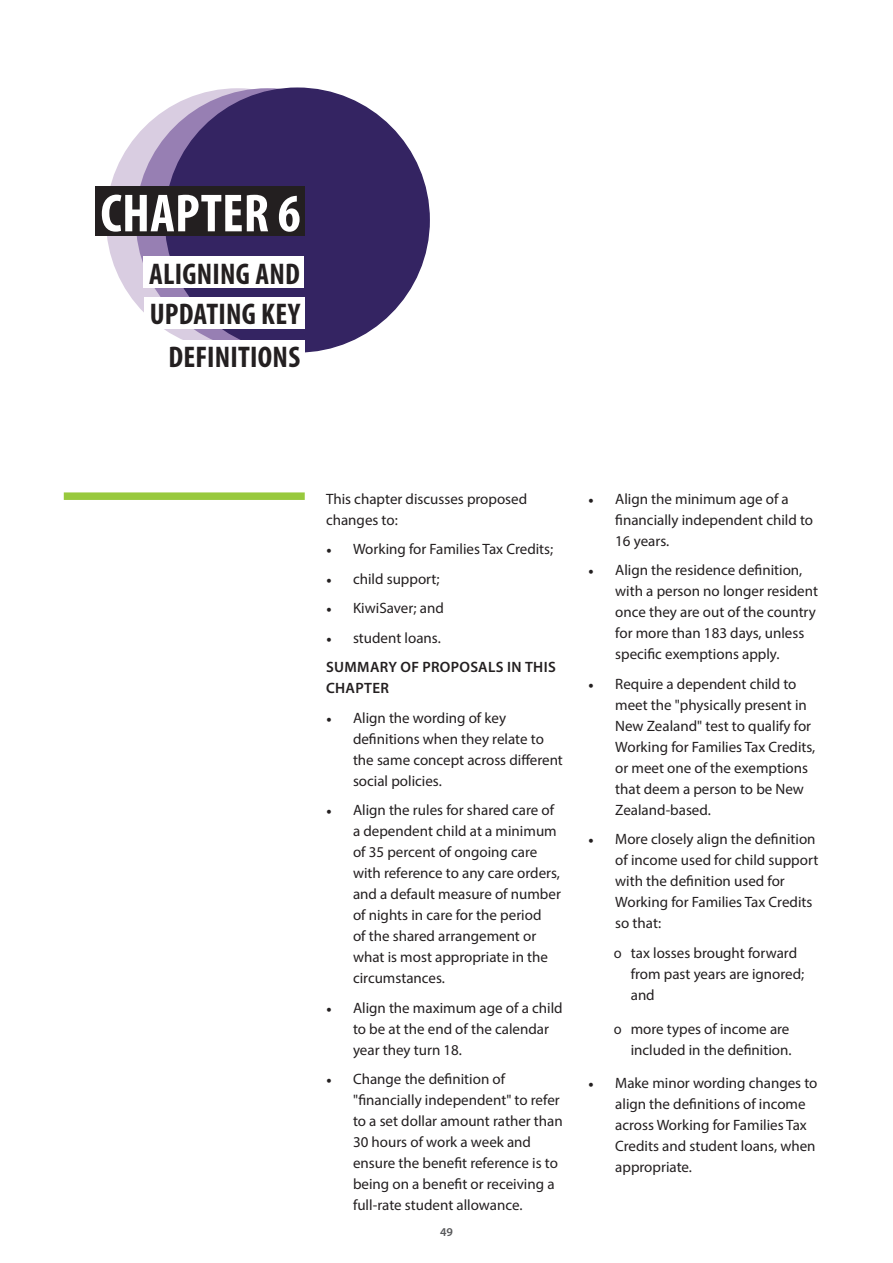
<style>
.page{position:relative;width:893px;height:1263px;background:#fff}
.page>*{position:absolute;margin:0;border:0;box-sizing:border-box;transform-origin:0 0}
.t1{font:700 condensed 54px "Myriad Pro";letter-spacing:.005em;color:#fff}
.t2{font:700 condensed 30px "Myriad Pro";letter-spacing:.005em;color:#231f20}
.t3{font:15px/21px "Myriad Pro";color:#231f20}
.t4{font:600 15px/21px "Myriad Pro";letter-spacing:.02em;color:#231f20}
.t5{font:600 12px "Myriad Pro";color:#57585a}
.s1{font-family:"Minion Pro"}
</style>
<div class="page">
<div style="left:64px;top:492px;width:241px;height:8px;background:#98c93d"></div>
<div style="left:106px;top:88px;width:264px;height:264px;background:#d9cde1;border-radius:50%"></div>
<div style="left:136px;top:88px;width:263px;height:264px;background:#977fb3;border-radius:50%"></div>
<div style="left:165px;top:88px;width:264px;height:264px;background:#342462;border-radius:50%"></div>
<div style="left:96px;top:187px;width:209px;height:49px;background:#231f20"></div>
<div style="left:144px;top:257px;width:160px;height:31px;background:#fff"></div>
<div style="left:145px;top:298px;width:160px;height:31px;background:#fff"></div>
<div style="left:164px;top:340px;width:141px;height:31px;background:#fff"></div>
<p class="t1" style="left:100px;top:180px;width:202px">CHAPTER 6</p>
<p class="t2" style="left:149px;top:255px;width:152px">ALIGNING AND</p>
<p class="t2" style="left:150px;top:296px;width:152px">UPDATING KEY</p>
<p class="t2" style="left:168px;top:338px;width:133px">DEFINITIONS</p>
<p class="t3" style="left:326px;top:488px;width:203px">This chapter discusses proposed changes to:</p>
<p class="t3" style="left:326px;top:538px;width:229px"><span class="s1">•</span> Working for Families Tax Credits;</p>
<p class="t3" style="left:326px;top:568px;width:115px"><span class="s1">•</span> child support;</p>
<p class="t3" style="left:326px;top:597px;width:119px"><span class="s1">•</span> KiwiSaver; and</p>
<p class="t3" style="left:326px;top:627px;width:116px"><span class="s1">•</span> student loans.</p>
<p class="t4" style="left:326px;top:656px;width:231px">SUMMARY OF PROPOSALS IN THIS<br>CHAPTER</p>
<p class="t3" style="left:353px;top:707px;width:211px;text-indent:-27px"><span class="s1">•</span> Align the wording of key definitions when they relate to the same concept across different social policies.</p>
<p class="t3" style="left:353px;top:799px;width:209px;text-indent:-27px"><span class="s1">•</span> Align the rules for shared care of a dependent child at a minimum of 35 percent of ongoing care with reference to any care orders, and a default measure of number of nights in care for the period<br>of the shared arrangement or what is most appropriate in the circumstances.</p>
<p class="t3" style="left:353px;top:997px;width:211px;text-indent:-27px"><span class="s1">•</span> Align the maximum age of a child to be at the end of the calendar year they turn 18.</p>
<p class="t3" style="left:353px;top:1068px;width:211px;text-indent:-27px"><span class="s1">•</span> Change the definition of "financially independent" to refer to a set dollar amount rather than<br>30 hours of work a week and ensure the benefit reference is to being on a benefit or receiving a full-rate student allowance.</p>
<p class="t5" style="left:440px;top:1224px;width:14px">49</p>
<p class="t3" style="left:615px;top:488px;width:199px;text-indent:-27px"><span class="s1">•</span> Align the minimum age of a financially independent child to<br>16 years.</p>
<p class="t3" style="left:615px;top:559px;width:204px;text-indent:-27px"><span class="s1">•</span> Align the residence definition, with a person no longer resident once they are out of the country for more than 183 days, unless specific exemptions apply.</p>
<p class="t3" style="left:615px;top:673px;width:202px;text-indent:-27px"><span class="s1">•</span> Require a dependent child to meet the "physically present in<br>New Zealand" test to qualify for<br>Working for Families Tax Credits, or meet one of the exemptions that deem a person to be New<br>Zealand-based.</p>
<p class="t3" style="left:615px;top:828px;width:205px;text-indent:-27px"><span class="s1">•</span> More closely align the definition of income used for child support with the definition used for<br>Working for Families Tax Credits so that:</p>
<p class="t3" style="left:631px;top:942px;width:175px;text-indent:-17px">Ĕ tax losses brought forward from past years are ignored; and</p>
<p class="t3" style="left:614px;top:1018px;width:179px;text-align:right">Ĕ more types of income are included in the definition.</p>
<p class="t3" style="left:615px;top:1072px;width:204px;text-indent:-27px"><span class="s1">•</span> Make minor wording changes to align the definitions of income across Working for Families Tax<br>Credits and student loans, when appropriate.</p>
</div>
